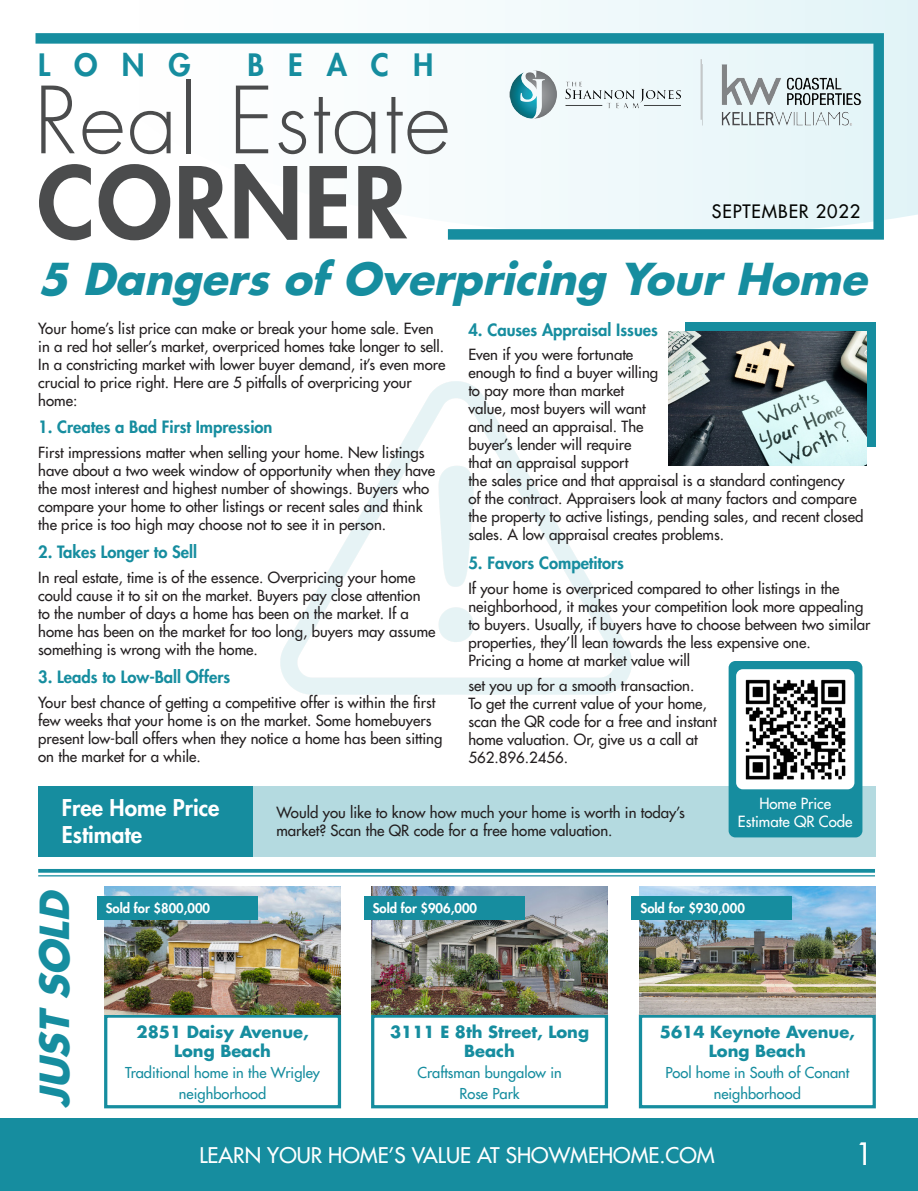
<style>
.page{position:relative;width:918px;height:1191px;background:#fff}
.page>*{position:absolute;margin:0;border:0;box-sizing:border-box;transform-origin:0 0}
.t1{font:800 96px "Futura LT";letter-spacing:.02em;color:#4b4c4d}
.t2{font:300 89.7px "Futura LT";letter-spacing:.02em;color:#4b4c4d}
.t3{font:italic 700 42.75px "Futura LT";color:#168d9f}
.t4{font:italic 700 39px "Futura LT";color:#168d9f}
.t5{font:800 30px "Futura LT";letter-spacing:.8em;color:#168d9f}
.t6{font:30px "Futura LT";color:#fff}
.t7{font:800 22.5px/27px "Futura LT";color:#fff}
.t8{font:21px "Futura LT";color:#fff}
.t9{font:18px "Futura LT";letter-spacing:.05em;color:#040503}
.t10{font:800 16.5px "Futura LT";color:#168d9f}
.t11{font:700 16.35px/19.5px "Futura LT";color:#168d9f;text-align:center}
.Body{font:15px/18px "Futura LT";color:#231f20}
.t12{font:15px/18px "Futura LT";color:#fff;text-align:center}
.t13{font:14.7px/21px "Futura LT";color:#168d9f;text-align:center}
.t14{font:800 13.05px "Futura LT";color:#fff}
</style>
<div class="page">
<img style="left:280px;top:381px;width:352px;height:314px">
<svg style="left:487px;top:0;width:431px;height:220px;fill:#e7f6f9"></svg>
<svg style="left:36px;top:33px;width:848px;height:207px"></svg>
<hr style="left:38px;top:869px;width:837px;height:3px;background:#168d9f">
<hr style="left:38px;top:875px;width:837px;height:1px;background:#168d9f">
<img style="left:505px;top:59px;width:362px;height:66px">
<hr style="left:700px;top:59px;width:1px;height:61px;background:#b2b2b2">
<div style="left:0;top:1118px;width:918px;height:72px;background:#168d9f"></div>
<div style="left:104px;top:1014px;width:237px;height:94px;border:3px solid #168d9f"></div>
<div style="left:639px;top:1014px;width:236px;height:94px;border:3px solid #168d9f"></div>
<img style="left:105px;top:886px;width:235px;height:128px">
<img style="left:639px;top:886px;width:236px;height:128px">
<div style="left:371px;top:1014px;width:237px;height:94px;border:3px solid #168d9f"></div>
<img style="left:372px;top:886px;width:235px;height:128px">
<div style="left:97px;top:896px;width:160px;height:23px;background:#168d9f"></div>
<div style="left:631px;top:896px;width:161px;height:23px;background:#168d9f"></div>
<div style="left:364px;top:896px;width:160px;height:23px;background:#168d9f"></div>
<div style="left:38px;top:786px;width:215px;height:70px;background:#168d9f"></div>
<div style="left:253px;top:786px;width:623px;height:70px;background:#b4dae0"></div>
<div style="left:728px;top:661px;width:134px;height:176px;background:#168d9f;border-radius:7px"></div>
<img style="left:736px;top:669px;width:118px;height:120px">
<div style="left:685px;top:322px;width:190px;height:124px;background:#168d9f"></div>
<img style="left:669px;top:331px;width:197px;height:134px">
<p class="t5" style="left:38px;top:45px;width:154px">LONG</p>
<p class="t5" style="left:247px;top:45px;width:187px">BEACH</p>
<p class="t2" style="left:34px;top:66px;width:418px">Real Estate</p>
<p class="t1" style="left:37px;top:139px;width:371px">CORNER</p>
<p class="t9" style="left:712px;top:200px;width:150px">SEPTEMBER 2022</p>
<p class="t3" style="left:38px;top:251px;width:841px">5 Dangers of Overpricing Your Home</p>
<p class="Body" style="left:38px;top:319px;width:409px">Your home’s list price can make or break your home sale. Even in a red hot seller’s market, overpriced homes take longer to sell.<br>In a constricting market with lower buyer demand, it’s even more crucial to price right. Here are 5 pitfalls of overpricing your home:</p>
<p class="t10" style="left:38px;top:416px;width:236px">1. Creates a Bad First Impression</p>
<p class="Body" style="left:38px;top:443px;width:398px">First impressions matter when selling your home. New listings have about a two week window of opportunity when they have the most interest and highest number of showings. Buyers who compare your home to other listings or recent sales and think the price is too high may choose not to see it in person.</p>
<p class="t10" style="left:38px;top:541px;width:160px">2. Takes Longer to Sell</p>
<p class="Body" style="left:38px;top:568px;width:399px">In real estate, time is of the essence. Overpricing your home could cause it to sit on the market. Buyers pay close attention to the number of days a home has been on the market. If a home has been on the market for too long, buyers may assume something is wrong with the home.</p>
<p class="t10" style="left:38px;top:666px;width:193px">3. Leads to Low-Ball Offers</p>
<p class="Body" style="left:38px;top:693px;width:406px">Your best chance of getting a competitive offer is within the first few weeks that your home is on the market. Some homebuyers present low-ball offers when they notice a home has been sitting on the market for a while.</p>
<p class="t10" style="left:468px;top:318px;width:191px">4. Causes Appraisal Issues</p>
<p class="Body" style="left:468px;top:345px;width:191px">Even if you were fortunate enough to find a buyer willing to pay more than market value, most buyers will want and need an appraisal. The buyer’s lender will require that an appraisal support</p>
<p class="Body" style="left:468px;top:472px;width:396px">the sales price and that appraisal is a standard contingency<br>of the contract. Appraisers look at many factors and compare the property to active listings, pending sales, and recent closed sales. A low appraisal creates problems.</p>
<p class="t10" style="left:468px;top:551px;width:157px">5. Favors Competitors</p>
<p class="Body" style="left:468px;top:579px;width:403px">If your home is overpriced compared to other listings in the neighborhood, it makes your competition look more appealing to buyers. Usually, if buyers have to choose between two similar properties, they’ll lean towards the less expensive one.</p>
<p class="Body" style="left:468px;top:647px;width:227px;line-height:25.5px">Pricing a home at market value will set you up for a smooth transaction.</p>
<p class="Body" style="left:468px;top:694px;width:250px">To get the current value of your home, scan the QR code for a free and instant home valuation. Or, give us a call at<br>562.896.2456.</p>
<p class="t7" style="left:62px;top:794px;width:159px">Free Home Price<br>Estimate</p>
<p class="Body" style="left:276px;top:803px;width:410px">Would you like to know how much your home is worth in today’s market? Scan the QR code for a free home valuation.</p>
<p class="t12" style="left:738px;top:794px;width:116px">Home Price<br>Estimate QR Code</p>
<p class="t4" style="left:29px;top:1107px;width:227px;rotate:-90deg">JUST SOLD</p>
<p class="t14" style="left:106px;top:899px;width:106px">Sold for $800,000</p>
<p class="t14" style="left:373px;top:899px;width:106px">Sold for $906,000</p>
<p class="t14" style="left:640px;top:899px;width:106px">Sold for $930,000</p>
<p class="t11" style="left:137px;top:1021px;width:173px">2851 Daisy Avenue,<br>Long Beach</p>
<p class="t13" style="left:125px;top:1062px;width:196px">Traditional home in the Wrigley neighborhood</p>
<p class="t11" style="left:390px;top:1021px;width:200px">3111 E 8th Street, Long<br>Beach</p>
<p class="t13" style="left:417px;top:1062px;width:146px">Craftsman bungalow in<br>Rose Park</p>
<p class="t11" style="left:660px;top:1021px;width:196px">5614 Keynote Avenue,<br>Long Beach</p>
<p class="t13" style="left:665px;top:1062px;width:185px">Pool home in South of Conant neighborhood</p>
<p class="t8" style="left:199px;top:1141px;width:516px">LEARN YOUR HOME’S VALUE AT SHOWMEHOME.COM</p>
<p class="t6" style="left:856px;top:1134px;width:19px">1</p>
</div>
